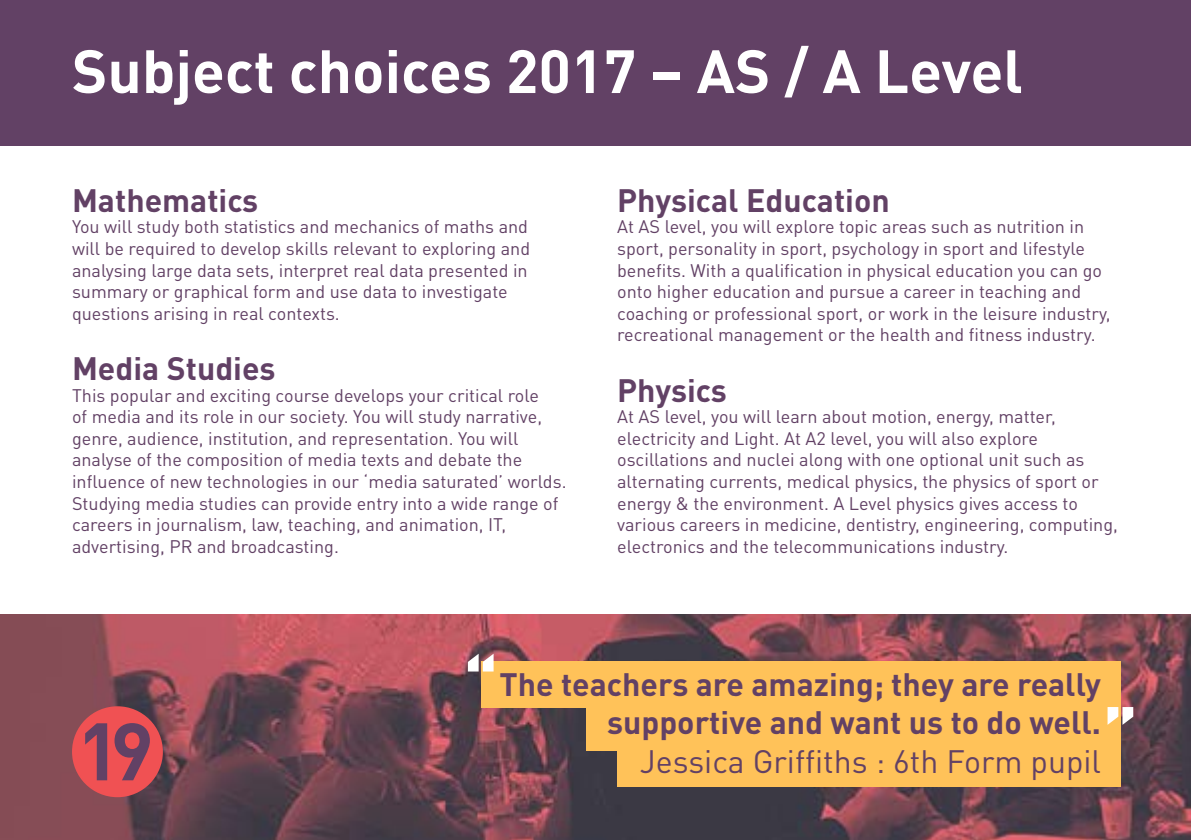
<style>
.page{position:relative;width:1191px;height:840px;background:#fff}
.page>*{position:absolute;margin:0;border:0;box-sizing:border-box;transform-origin:0 0}
.t1{font:700 60px "DINOT";color:#fff}
.t2{font:700 32px/38.4px "DINOT";color:#624165;text-align:right}
.t3{font:32px "DINOT";color:#624165}
.t4{font:18px/21.6px "DINOT";color:#624165}
</style>
<div class="page">
<img style="left:0;top:614px;width:1191px;height:225px">
<div style="left:0;top:0;width:1191px;height:145px;background:#624165"></div>
<div style="left:586px;top:703px;width:534px;height:47px;background:#ffc259"></div>
<div style="left:617px;top:740px;width:503px;height:46px;background:#ffc259"></div>
<div style="left:481px;top:660px;width:639px;height:47px;background:#ffc259"></div>
<div style="left:73px;top:706px;width:89px;height:89px;background:#f05153;border-radius:50%"></div>
<div style="left:72px;top:705px;width:91px;height:91px;border:2px solid #f05153;border-radius:50%"></div>
<svg style="left:85px;top:723px;width:22px;height:56px"></svg>
<svg style="left:114px;top:723px;width:36px;height:56px"></svg>
<svg style="left:468px;top:653px;width:25px;height:18px"></svg>
<svg style="left:1107px;top:706px;width:26px;height:18px"></svg>
<h1 class="t1" style="left:72px;top:32px;width:952px">Subject choices 2017 – AS / A Level</h1>
<h2 class="t2" style="left:72px;top:180px;width:188px">Mathematics</h2>
<p class="t4" style="left:72px;top:215px;width:459px">You will study both statistics and mechanics of maths and will be required to develop skills relevant to exploring and analysing large data sets, interpret real data presented in summary or graphical form and use data to investigate questions arising in real contexts.</p>
<h2 class="t2" style="left:72px;top:348px;width:205px">Media Studies</h2>
<p class="t4" style="left:72px;top:383px;width:496px">This popular and exciting course develops your critical role<br>of media and its role in our society. You will study narrative, genre, audience, institution, and representation. You will analyse of the composition of media texts and debate the influence of new technologies in our ‘media saturated’ worlds.<br>Studying media studies can provide entry into a wide range of careers in journalism, law, teaching, and animation, IT, advertising, PR and broadcasting.</p>
<h2 class="t2" style="left:617px;top:180px;width:274px">Physical Education</h2>
<p class="t4" style="left:617px;top:215px;width:495px">At AS level, you will explore topic areas such as nutrition in sport, personality in sport, psychology in sport and lifestyle benefits. With a qualification in physical education you can go onto higher education and pursue a career in teaching and coaching or professional sport, or work in the leisure industry, recreational management or the health and fitness industry.</p>
<h2 class="t2" style="left:617px;top:369px;width:111px">Physics</h2>
<p class="t4" style="left:617px;top:405px;width:502px">At AS level, you will learn about motion, energy, matter, electricity and Light. At A2 level, you will also explore oscillations and nuclei along with one optional unit such as alternating currents, medical physics, the physics of sport or energy &amp; the environment. A Level physics gives access to various careers in medicine, dentistry, engineering, computing, electronics and the telecommunications industry.</p>
<h2 class="t2" style="left:499px;top:663px;width:603px">The teachers are amazing; they are really supportive and want us to do well.</h2>
<h2 class="t3" style="left:639px;top:740px;width:463px">Jessica Griffiths : 6th Form pupil</h2>
</div>
